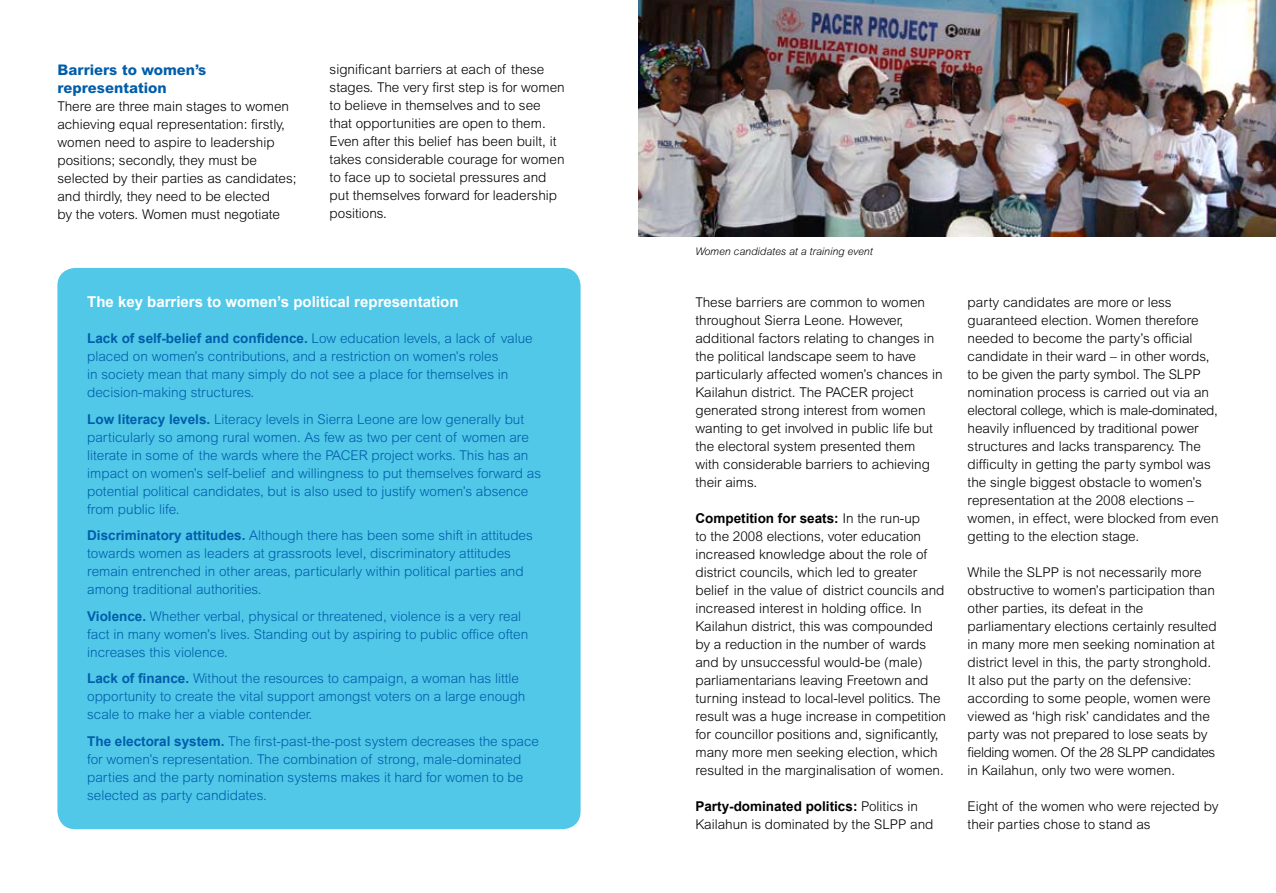
<style>
.page{position:relative;width:1276px;height:893px;background:#fff}
.page>*{position:absolute;margin:0;border:0;box-sizing:border-box;transform-origin:0 0}
.t1{font:700 15px "Arial";color:#fff}
.t2{font:800 14.7px/18px "Arial";color:#005daa}
.t3{font:300 13.5px/18px "Arial";color:#000}
.t4{font:300 13.5px/18px "Arial";color:#005daa}
.t5{font:italic 300 10.5px "Arial";color:#000}
.s1{font-weight:700}
</style>
<div class="page">
<div style="left:57px;top:268px;width:523px;height:561px;background:#51c8e8;border-radius:18px"></div>
<img style="left:638px;top:0;width:638px;height:236px">
<p class="t2" style="left:57px;top:61px;width:150px">Barriers to women’s representation</p>
<p class="t3" style="left:57px;top:97px;width:241px">There are three main stages to women achieving equal representation: firstly, women need to aspire to leadership positions; secondly, they must be selected by their parties as candidates; and thirdly, they need to be elected<br>by the voters. Women must negotiate</p>
<p class="t3" style="left:330px;top:61px;width:237px">significant barriers at each of these stages. The very first step is for women to believe in themselves and to see that opportunities are open to them.<br>Even after this belief has been built, it takes considerable courage for women to face up to societal pressures and put themselves forward for leadership positions.</p>
<p class="t1" style="left:87px;top:294px;width:373px">The key barriers to women’s political representation</p>
<p class="t4" style="left:87px;top:330px;width:447px"><span class="s1">Lack of self-belief and confidence.</span> Low education levels, a lack of value placed on women’s contributions, and a restriction on women’s roles<br>in society mean that many simply do not see a place for themselves in decision-making structures.</p>
<p class="t4" style="left:87px;top:410px;width:455px"><span class="s1">Low literacy levels.</span> Literacy levels in Sierra Leone are low generally but particularly so among rural women. As few as two per cent of women are literate in some of the wards where the PACER project works. This has an impact on women’s self-belief and willingness to put themselves forward as potential political candidates, but is also used to justify women’s absence from public life.</p>
<p class="t4" style="left:87px;top:527px;width:447px"><span class="s1">Discriminatory attitudes.</span> Although there has been some shift in attitudes towards women as leaders at grassroots level, discriminatory attitudes remain entrenched in other areas, particularly within political parties and among traditional authorities.</p>
<p class="t4" style="left:87px;top:607px;width:442px"><span class="s1">Violence.</span> Whether verbal, physical or threatened, violence is a very real fact in many women’s lives. Standing out by aspiring to public office often increases this violence.</p>
<p class="t4" style="left:87px;top:670px;width:440px"><span class="s1">Lack of finance.</span> Without the resources to campaign, a woman has little opportunity to create the vital support amongst voters on a large enough scale to make her a viable contender.</p>
<p class="t4" style="left:87px;top:732px;width:453px"><span class="s1">The electoral system.</span> The first-past-the-post system decreases the space for women’s representation. The combination of strong, male-dominated parties and the party nomination systems makes it hard for women to be selected as party candidates.</p>
<p class="t5" style="left:695px;top:245px;width:179px">Women candidates at a training event</p>
<p class="t3" style="left:695px;top:293px;width:249px">These barriers are common to women throughout Sierra Leone. However, additional factors relating to changes in the political landscape seem to have particularly affected women’s chances in Kailahun district. The PACER project generated strong interest from women wanting to get involved in public life but the electoral system presented them with considerable barriers to achieving their aims.</p>
<p class="t3" style="left:695px;top:509px;width:252px"><span class="s1">Competition for seats:</span> In the run-up<br>to the 2008 elections, voter education increased knowledge about the role of district councils, which led to greater belief in the value of district councils and increased interest in holding office. In Kailahun district, this was compounded by a reduction in the number of wards and by unsuccessful would-be (male) parliamentarians leaving Freetown and turning instead to local-level politics. The result was a huge increase in competition for councillor positions and, significantly, many more men seeking election, which resulted in the marginalisation of women.</p>
<p class="t3" style="left:695px;top:797px;width:239px"><span class="s1">Party-dominated politics:</span> Politics in<br>Kailahun is dominated by the SLPP and</p>
<p class="t3" style="left:967px;top:293px;width:252px">party candidates are more or less guaranteed election. Women therefore needed to become the party’s official candidate in their ward – in other words, to be given the party symbol. The SLPP nomination process is carried out via an electoral college, which is male-dominated, heavily influenced by traditional power structures and lacks transparency. The difficulty in getting the party symbol was the single biggest obstacle to women’s representation at the 2008 elections – women, in effect, were blocked from even getting to the election stage.</p>
<p class="t3" style="left:967px;top:563px;width:251px">While the SLPP is not necessarily more obstructive to women’s participation than other parties, its defeat in the parliamentary elections certainly resulted in many more men seeking nomination at district level in this, the party stronghold.<br>It also put the party on the defensive: according to some people, women were viewed as ‘high risk’ candidates and the party was not prepared to lose seats by fielding women. Of the 28 SLPP candidates in Kailahun, only two were women.</p>
<p class="t3" style="left:967px;top:797px;width:252px">Eight of the women who were rejected by their parties chose to stand as</p>
</div>
